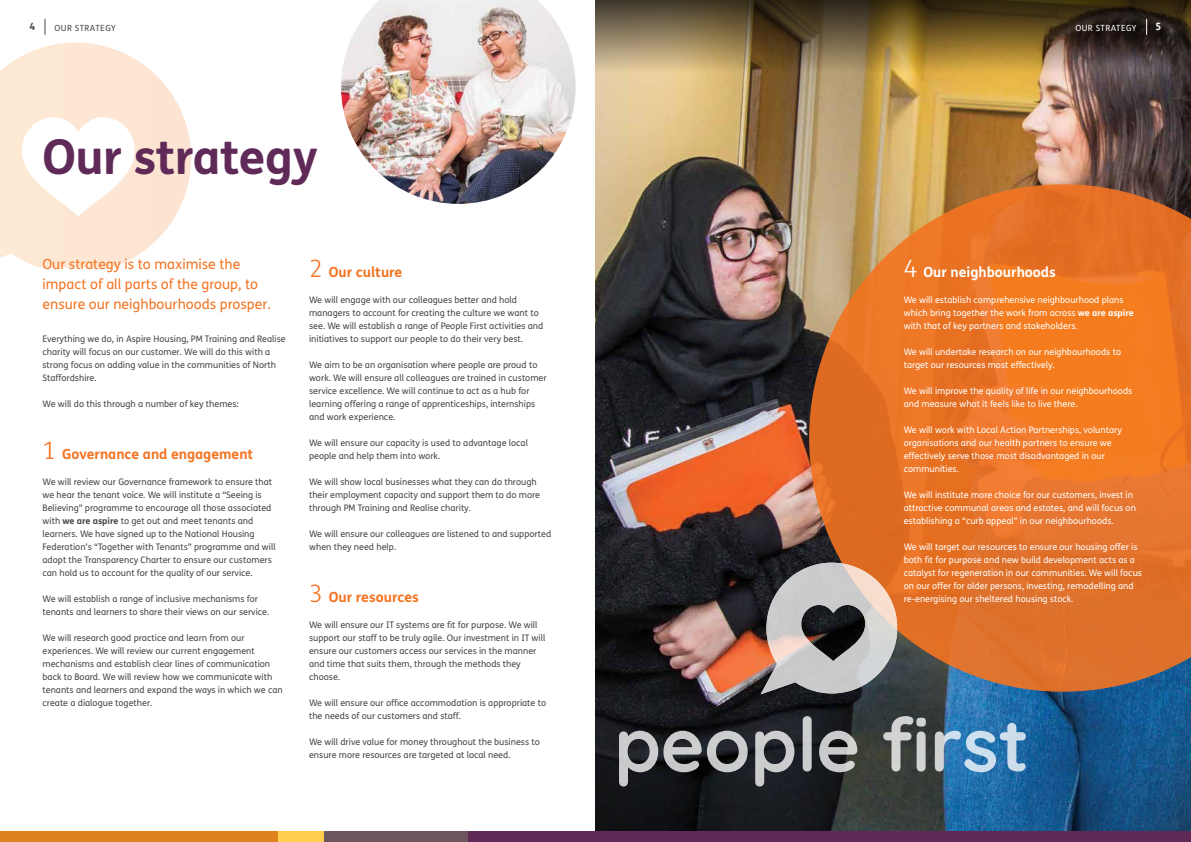
<style>
.page{position:relative;width:1191px;height:842px;background:#fff}
.page>*{position:absolute;margin:0;border:0;box-sizing:border-box;transform-origin:0 0}
.t1{font:700 48px "FS Me";letter-spacing:-.01em;color:#602a58}
.t2{font:14px/20px "FS Me";color:#f47421}
.t3{font:700 14px "FS Me";color:#f47421}
.t4{font:700 14px "FS Me";color:#fff}
.t5{font:700 10px "FS Me";color:#464547}
.t6{font:700 10px "FS Me";color:#fff}
.t7{font:9px/13px "FS Me";color:#464547}
.t8{font:9px/13px "FS Me";color:#fff}
.t9{font:8.5px "FS Me";letter-spacing:.05em;color:#464547}
.t10{font:8.5px "FS Me";letter-spacing:.05em;color:#fff}
.s1{font-weight:300;font-size:24px}
.s2{font-weight:700}
</style>
<div class="page">
<img style="left:595px;top:93px;width:596px;height:739px">
<svg style="left:0;top:43px;width:191px;height:224px"></svg>
<img style="left:595px;top:0;width:596px;height:93px">
<svg style="left:809px;top:184px;width:382px;height:508px;background:#dc752e"></svg>
<svg style="left:45px;top:19px;width:1px;height:16px"></svg>
<div style="left:0;top:832px;width:324px;height:10px;background:#de811e"></div>
<div style="left:467px;top:832px;width:724px;height:10px;background:#602a58"></div>
<div style="left:324px;top:832px;width:144px;height:10px;background:#6d5560"></div>
<div style="left:278px;top:832px;width:46px;height:10px;background:#ffce51"></div>
<img style="left:341px;top:0;width:234px;height:204px">
<svg style="left:1146px;top:19px;width:1px;height:16px"></svg>
<svg style="left:760px;top:562px;width:137px;height:132px;background:#9d938e"></svg>
<svg style="left:619px;top:731px;width:82px;height:55px;background:#66676a"></svg>
<svg style="left:707px;top:731px;width:40px;height:41px;background:#78797c"></svg>
<svg style="left:755px;top:731px;width:39px;height:55px;background:#76777c"></svg>
<svg style="left:802px;top:716px;width:9px;height:55px"></svg>
<svg style="left:819px;top:731px;width:38px;height:41px;background:#868787"></svg>
<svg style="left:883px;top:716px;width:42px;height:55px;background:#7f8280"></svg>
<svg style="left:934px;top:723px;width:92px;height:49px;background:#699bc2"></svg>
<p class="t5" style="left:30px;top:20px;width:7px">4</p>
<p class="t9" style="left:55px;top:23px;width:63px">OUR STRATEGY</p>
<p class="t10" style="left:1075px;top:23px;width:63px">OUR STRATEGY</p>
<p class="t6" style="left:1155px;top:20px;width:7px">5</p>
<h1 class="t1" style="left:43px;top:127px;width:277px">Our strategy</h1>
<h2 class="t2" style="left:43px;top:255px;width:230px">Our strategy is to maximise the impact of all parts of the group, to ensure our neighbourhoods prosper.</h2>
<p class="t7" style="left:43px;top:333px;width:245px">Everything we do, in Aspire Housing, PM Training and Realise charity will focus on our customer. We will do this with a strong focus on adding value in the communities of North Staffordshire.</p>
<p class="t7" style="left:43px;top:398px;width:198px">We will do this through a number of key themes:</p>
<h2 class="t3" style="left:43px;top:446px;width:212px"><span class="s1">1</span> Governance and engagement</h2>
<p class="t7" style="left:43px;top:476px;width:235px">We will review our Governance framework to ensure that we hear the tenant voice. We will institute a “Seeing is Believing” programme to encourage all those associated with <span class="s2">we are aspire</span> to get out and meet tenants and learners. We have signed up to the National Housing Federation’s “Together with Tenants” programme and will adopt the Transparency Charter to ensure our customers can hold us to account for the quality of our service.</p>
<p class="t7" style="left:43px;top:593px;width:228px">We will establish a range of inclusive mechanisms for tenants and learners to share their views on our service.</p>
<p class="t7" style="left:43px;top:632px;width:242px">We will research good practice and learn from our experiences. We will review our current engagement mechanisms and establish clear lines of communication back to Board. We will review how we communicate with tenants and learners and expand the ways in which we can create a dialogue together.</p>
<h2 class="t3" style="left:309px;top:263px;width:95px"><span class="s1">2</span> Our culture</h2>
<p class="t7" style="left:309px;top:293px;width:236px">We will engage with our colleagues better and hold managers to account for creating the culture we want to see. We will establish a range of People First activities and initiatives to support our people to do their very best.</p>
<p class="t7" style="left:309px;top:358px;width:239px">We aim to be an organisation where people are proud to work. We will ensure all colleagues are trained in customer service excellence. We will continue to act as a hub for learning offering a range of apprenticeships, internships and work experience.</p>
<p class="t7" style="left:309px;top:436px;width:220px">We will ensure our capacity is used to advantage local people and help them into work.</p>
<p class="t7" style="left:309px;top:475px;width:232px">We will show local businesses what they can do through their employment capacity and support them to do more through PM Training and Realise charity.</p>
<p class="t7" style="left:309px;top:527px;width:244px">We will ensure our colleagues are listened to and supported when they need help.</p>
<h2 class="t3" style="left:309px;top:588px;width:111px"><span class="s1">3</span> Our resources</h2>
<p class="t7" style="left:309px;top:618px;width:238px">We will ensure our IT systems are fit for purpose. We will support our staff to be truly agile. Our investment in IT will ensure our customers access our services in the manner and time that suits them, through the methods they choose.</p>
<p class="t7" style="left:309px;top:696px;width:238px">We will ensure our office accommodation is appropriate to the needs of our customers and staff.</p>
<p class="t7" style="left:309px;top:735px;width:232px">We will drive value for money throughout the business to ensure more resources are targeted at local need.</p>
<h2 class="t4" style="left:903px;top:263px;width:154px"><span class="s1">4</span> Our neighbourhoods</h2>
<p class="t8" style="left:903px;top:293px;width:232px">We will establish comprehensive neighbourhood plans which bring together the work from across <span class="s2">we are aspire </span>with that of key partners and stakeholders.</p>
<p class="t8" style="left:903px;top:345px;width:219px">We will undertake research on our neighbourhoods to target our resources most effectively.</p>
<p class="t8" style="left:903px;top:384px;width:230px">We will improve the quality of life in our neighbourhoods and measure what it feels like to live there.</p>
<p class="t8" style="left:903px;top:423px;width:220px">We will work with Local Action Partnerships, voluntary organisations and our health partners to ensure we effectively serve those most disadvantaged in our communities.</p>
<p class="t8" style="left:903px;top:488px;width:234px">We will institute more choice for our customers, invest in attractive communal areas and estates, and will focus on establishing a “curb appeal” in our neighbourhoods.</p>
<p class="t8" style="left:903px;top:540px;width:240px">We will target our resources to ensure our housing offer is both fit for purpose and new build development acts as a catalyst for regeneration in our communities. We will focus on our offer for older persons, investing, remodelling and re-energising our sheltered housing stock.</p>
</div>
